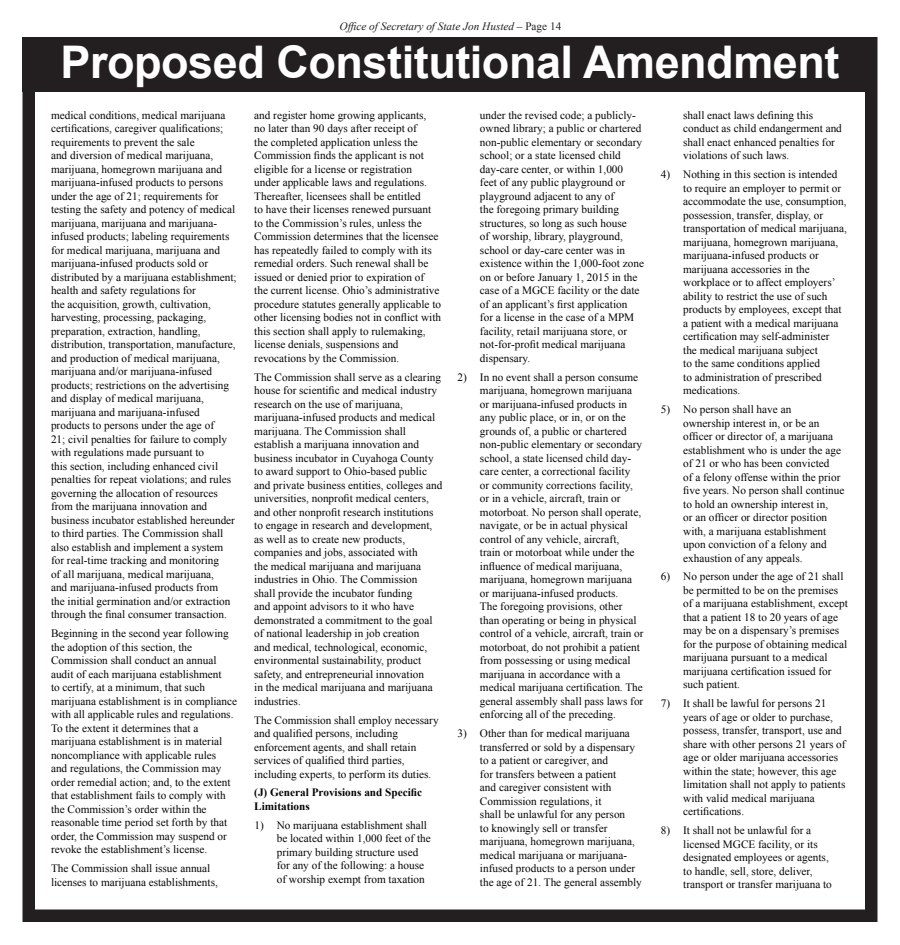
<style>
.page{position:relative;width:900px;height:945px;background:#fff}
.page>*{position:absolute;margin:0;border:0;box-sizing:border-box;transform-origin:0 0}
.t1{font:700 45px "Arial";letter-spacing:-.01em;color:#fff}
.t2{font:11.25px/13.5px "Times New Roman";color:#040503}
.t3{font:700 11.25px/13.5px "Times New Roman";color:#040503}
.t4{font:italic 11.25px "Times New Roman";color:#231f20}
.s1{font-style:normal}
</style>
<div class="page">
<div style="left:22px;top:31px;width:856px;height:891px;border:12px solid #231f20"></div>
<div style="left:22px;top:34px;width:856px;height:58px;background:#231f20"></div>
<div style="left:20px;top:22px;width:861px;height:15px;background:#fff"></div>
<p class="t4" style="left:340px;top:19px;width:223px">Office of Secretary of State Jon Husted <span class="s1">– Page 14</span></p>
<h1 class="t1" style="left:61px;top:32px;width:780px">Proposed Constitutional Amendment</h1>
<p class="t2" style="left:51px;top:108px;width:187px">medical conditions, medical marijuana certifications, caregiver qualifications; requirements to prevent the sale<br>and diversion of medical marijuana, marijuana, homegrown marijuana and marijuana-infused products to persons under the age of 21; requirements for testing the safety and potency of medical marijuana, marijuana and marijuana&shy;infused products; labeling requirements for medical marijuana, marijuana and marijuana-infused products sold or distributed by a marijuana establishment; health and safety regulations for<br>the acquisition, growth, cultivation, harvesting, processing, packaging, preparation, extraction, handling, distribution, transportation, manufacture, and production of medical marijuana, marijuana and/or marijuana-infused products; restrictions on the advertising and display of medical marijuana, marijuana and marijuana-infused products to persons under the age of<br>21; civil penalties for failure to comply with regulations made pursuant to<br>this section, including enhanced civil penalties for repeat violations; and rules governing the allocation of resources from the marijuana innovation and business incubator established hereunder to third parties. The Commission shall also establish and implement a system for real-time tracking and monitoring<br>of all marijuana, medical marijuana,<br>and marijuana-infused products from<br>the initial germination and/or extraction through the final consumer transaction.</p>
<p class="t2" style="left:51px;top:626px;width:188px">Beginning in the second year following the adoption of this section, the Commission shall conduct an annual audit of each marijuana establishment<br>to certify, at a minimum, that such marijuana establishment is in compliance with all applicable rules and regulations.<br>To the extent it determines that a marijuana establishment is in material noncompliance with applicable rules<br>and regulations, the Commission may order remedial action; and, to the extent that establishment fails to comply with the Commission’s order within the reasonable time period set forth by that order, the Commission may suspend or revoke the establishment’s license.</p>
<p class="t2" style="left:51px;top:861px;width:168px">The Commission shall issue annual licenses to marijuana establishments,</p>
<p class="t2" style="left:254px;top:108px;width:188px">and register home growing applicants,<br>no later than 90 days after receipt of<br>the completed application unless the Commission finds the applicant is not eligible for a license or registration<br>under applicable laws and regulations.<br>Thereafter, licensees shall be entitled<br>to have their licenses renewed pursuant to the Commission’s rules, unless the Commission determines that the licensee has repeatedly failed to comply with its remedial orders. Such renewal shall be issued or denied prior to expiration of<br>the current license. Ohio’s administrative procedure statutes generally applicable to other licensing bodies not in conflict with this section shall apply to rulemaking, license denials, suspensions and revocations by the Commission.</p>
<p class="t2" style="left:254px;top:370px;width:190px">The Commission shall serve as a clearing house for scientific and medical industry research on the use of marijuana, marijuana-infused products and medical marijuana. The Commission shall establish a marijuana innovation and business incubator in Cuyahoga County to award support to Ohio-based public and private business entities, colleges and universities, nonprofit medical centers, and other nonprofit research institutions to engage in research and development, as well as to create new products, companies and jobs, associated with<br>the medical marijuana and marijuana industries in Ohio. The Commission<br>shall provide the incubator funding<br>and appoint advisors to it who have demonstrated a commitment to the goal of national leadership in job creation<br>and medical, technological, economic, environmental sustainability, product safety, and entrepreneurial innovation<br>in the medical marijuana and marijuana industries.</p>
<p class="t2" style="left:254px;top:713px;width:186px">The Commission shall employ necessary and qualified persons, including enforcement agents, and shall retain services of qualified third parties, including experts, to perform its duties.</p>
<p class="t3" style="left:254px;top:786px;width:169px">(J) General Provisions and Specific<br>Limitations</p>
<p class="t2" style="left:277px;top:818px;width:156px;text-indent:-22px">1) No marijuana establishment shall be located within 1,000 feet of the primary building structure used for any of the following: a house of worship exempt from taxation</p>
<p class="t2" style="left:480px;top:108px;width:166px">under the revised code; a publicly&shy;owned library; a public or chartered non-public elementary or secondary school; or a state licensed child day-care center, or within 1,000<br>feet of any public playground or playground adjacent to any of<br>the foregoing primary building structures, so long as such house<br>of worship, library, playground, school or day-care center was in existence within the 1,000-foot zone on or before January 1, 2015 in the case of a MGCE facility or the date of an applicant’s first application<br>for a license in the case of a MPM facility, retail marijuana store, or not-for-profit medical marijuana dispensary.</p>
<p class="t2" style="left:480px;top:370px;width:165px;text-indent:-22px">2) In no event shall a person consume marijuana, homegrown marijuana or marijuana-infused products in any public place, or in, or on the grounds of, a public or chartered non-public elementary or secondary school, a state licensed child day&shy;care center, a correctional facility<br>or community corrections facility, or in a vehicle, aircraft, train or motorboat. No person shall operate, navigate, or be in actual physical control of any vehicle, aircraft,<br>train or motorboat while under the influence of medical marijuana, marijuana, homegrown marijuana or marijuana-infused products.<br>The foregoing provisions, other than operating or being in physical control of a vehicle, aircraft, train or motorboat, do not prohibit a patient from possessing or using medical marijuana in accordance with a medical marijuana certification. The general assembly shall pass laws for enforcing all of the preceding.</p>
<p class="t2" style="left:480px;top:726px;width:163px;text-indent:-22px">3) Other than for medical marijuana transferred or sold by a dispensary to a patient or caregiver, and<br>for transfers between a patient<br>and caregiver consistent with<br>Commission regulations, it<br>shall be unlawful for any person<br>to knowingly sell or transfer marijuana, homegrown marijuana, medical marijuana or marijuana&shy;infused products to a person under the age of 21. The general assembly</p>
<p class="t2" style="left:683px;top:108px;width:160px">shall enact laws defining this conduct as child endangerment and shall enact enhanced penalties for violations of such laws.</p>
<p class="t2" style="left:683px;top:167px;width:165px;text-indent:-22px">4) Nothing in this section is intended to require an employer to permit or accommodate the use, consumption, possession, transfer, display, or transportation of medical marijuana, marijuana, homegrown marijuana, marijuana-infused products or marijuana accessories in the workplace or to affect employers’ ability to restrict the use of such products by employees, except that a patient with a medical marijuana certification may self-administer<br>the medical marijuana subject<br>to the same conditions applied<br>to administration of prescribed medications.</p>
<p class="t2" style="left:683px;top:402px;width:163px;text-indent:-22px">5) No person shall have an<br>ownership interest in, or be an officer or director of, a marijuana establishment who is under the age of 21 or who has been convicted<br>of a felony offense within the prior five years. No person shall continue to hold an ownership interest in,<br>or an officer or director position with, a marijuana establishment upon conviction of a felony and exhaustion of any appeals.</p>
<p class="t2" style="left:683px;top:570px;width:166px;text-indent:-22px">6) No person under the age of 21 shall be permitted to be on the premises of a marijuana establishment, except that a patient 18 to 20 years of age may be on a dispensary’s premises for the purpose of obtaining medical marijuana pursuant to a medical marijuana certification issued for such patient.</p>
<p class="t2" style="left:683px;top:697px;width:164px;text-indent:-22px">7) It shall be lawful for persons 21 years of age or older to purchase, possess, transfer, transport, use and share with other persons 21 years of age or older marijuana accessories within the state; however, this age limitation shall not apply to patients with valid medical marijuana certifications.</p>
<p class="t2" style="left:683px;top:824px;width:150px;text-indent:-22px">8) It shall not be unlawful for a licensed MGCE facility, or its designated employees or agents, to handle, sell, store, deliver, transport or transfer marijuana to</p>
</div>
